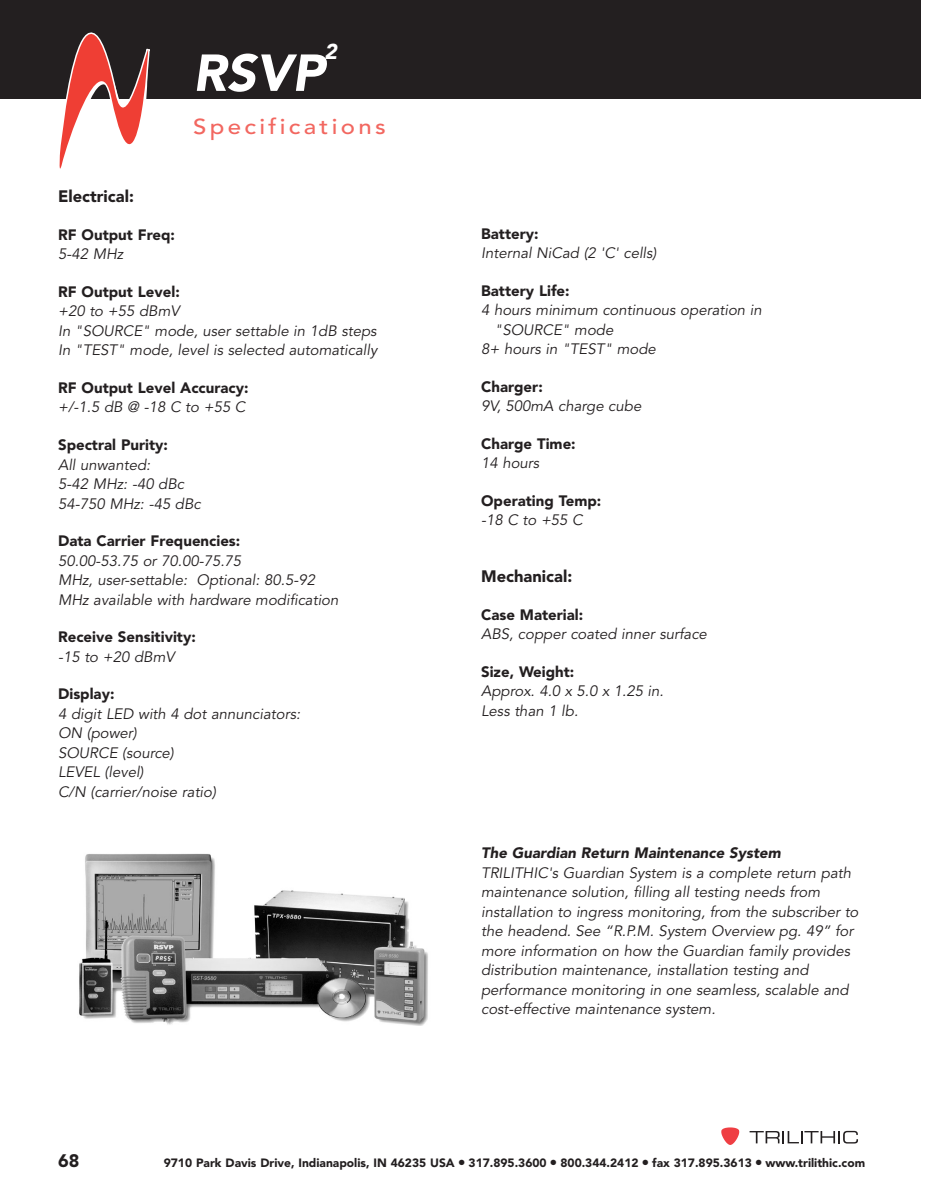
<style>
.page{position:relative;width:934px;height:1192px;background:#fff}
.page>*{position:absolute;margin:0;border:0;box-sizing:border-box;transform-origin:0 0}
.t1{font:italic 900 51.45px "Avenir";color:#fff}
.t2{font:500 21.45px "Avenir";letter-spacing:.14em;color:#f26760;scale:1.12 1}
.t3{font:italic 900 21.45px "Avenir";color:#fff}
.t4{font:900 18px "Avenir";color:#231f20}
.t5{font:900 16.5px "Avenir";color:#231f20}
.t6{font:italic 15px/19.5px "Avenir";color:#231f20}
.t7{font:900 15px "Avenir";color:#231f20}
.t8{font:italic 900 15px "Avenir";color:#231f20}
.t9{font:900 12px "Avenir";color:#231f20}
</style>
<div class="page">
<div style="left:0;top:0;width:921px;height:98px;background:#231f20"></div>
<svg style="left:57px;top:32px;width:94px;height:137px"></svg>
<svg style="left:721px;top:1127px;width:18px;height:18px"></svg>
<svg style="left:749px;top:1131px;width:109px;height:12px"></svg>
<img style="left:79px;top:853px;width:349px;height:172px">
<h2 class="t3" style="left:325px;top:43px;width:14px">2</h2>
<h1 class="t1" style="left:193px;top:52px;width:133px">RSVP</h1>
<h2 class="t2" style="left:193px;top:118px;width:173px">Specifications</h2>
<p class="t5" style="left:58px;top:190px;width:77px">Electrical:</p>
<p class="t7" style="left:58px;top:229px;width:118px">RF Output Freq:</p>
<p class="t6" style="left:58px;top:246px;width:67px">5-42 MHz</p>
<p class="t7" style="left:58px;top:286px;width:123px">RF Output Level:</p>
<p class="t6" style="left:58px;top:303px;width:321px">+20 to +55 dBmV<br>In "SOURCE" mode, user settable in 1dB steps<br>In "TEST" mode, level is selected automatically</p>
<p class="t7" style="left:58px;top:382px;width:192px">RF Output Level Accuracy:</p>
<p class="t6" style="left:58px;top:399px;width:189px">+/-1.5 dB @ -18 C to +55 C</p>
<p class="t7" style="left:58px;top:439px;width:111px">Spectral Purity:</p>
<p class="t6" style="left:58px;top:456px;width:144px">All unwanted:<br>5-42 MHz: -40 dBc<br>54-750 MHz: -45 dBc</p>
<p class="t7" style="left:58px;top:535px;width:184px">Data Carrier Frequencies:</p>
<p class="t6" style="left:58px;top:552px;width:282px">50.00-53.75 or 70.00-75.75<br>MHz, user-settable: Optional: 80.5-92<br>MHz available with hardware modification</p>
<p class="t7" style="left:58px;top:631px;width:139px">Receive Sensitivity:</p>
<p class="t6" style="left:58px;top:648px;width:118px">-15 to +20 dBmV</p>
<p class="t7" style="left:58px;top:688px;width:58px">Display:</p>
<p class="t6" style="left:58px;top:705px;width:244px">4 digit LED with 4 dot annunciators:<br>ON (power)<br>SOURCE (source)<br>LEVEL (level)<br>C/N (carrier/noise ratio)</p>
<p class="t7" style="left:481px;top:227px;width:59px">Battery:</p>
<p class="t6" style="left:481px;top:245px;width:177px">Internal NiCad (2 'C' cells)</p>
<p class="t7" style="left:481px;top:284px;width:90px">Battery Life:</p>
<p class="t6" style="left:481px;top:302px;width:282px">4 hours minimum continuous operation in</p>
<p class="t6" style="left:495px;top:322px;width:120px">"SOURCE" mode</p>
<p class="t6" style="left:481px;top:341px;width:176px">8+ hours in "TEST" mode</p>
<p class="t7" style="left:481px;top:380px;width:63px">Charger:</p>
<p class="t6" style="left:481px;top:398px;width:162px">9V, 500mA charge cube</p>
<p class="t7" style="left:481px;top:437px;width:96px">Charge Time:</p>
<p class="t6" style="left:481px;top:455px;width:60px">14 hours</p>
<p class="t7" style="left:481px;top:494px;width:122px">Operating Temp:</p>
<p class="t6" style="left:481px;top:512px;width:103px">-18 C to +55 C</p>
<p class="t5" style="left:481px;top:570px;width:93px">Mechanical:</p>
<p class="t7" style="left:481px;top:608px;width:104px">Case Material:</p>
<p class="t6" style="left:481px;top:626px;width:227px">ABS, copper coated inner surface</p>
<p class="t7" style="left:481px;top:665px;width:95px">Size, Weight:</p>
<p class="t6" style="left:481px;top:683px;width:184px">Approx. 4.0 x 5.0 x 1.25 in.<br>Less than 1 lb.</p>
<p class="t8" style="left:481px;top:847px;width:301px">The Guardian Return Maintenance System</p>
<p class="t6" style="left:481px;top:865px;width:379px">TRILITHIC's Guardian System is a complete return path maintenance solution, filling all testing needs from installation to ingress monitoring, from the subscriber to the headend. See “R.P.M. System Overview pg. 49” for more information on how the Guardian family provides distribution maintenance, installation testing and performance monitoring in one seamless, scalable and cost-effective maintenance system.</p>
<p class="t4" style="left:58px;top:1153px;width:23px">68</p>
<p class="t9" style="left:164px;top:1158px;width:703px">9710 Park Davis Drive, Indianapolis, IN 46235 USA ● 317.895.3600 ● 800.344.2412 ● fax 317.895.3613 ● www.trilithic.com</p>
</div>
